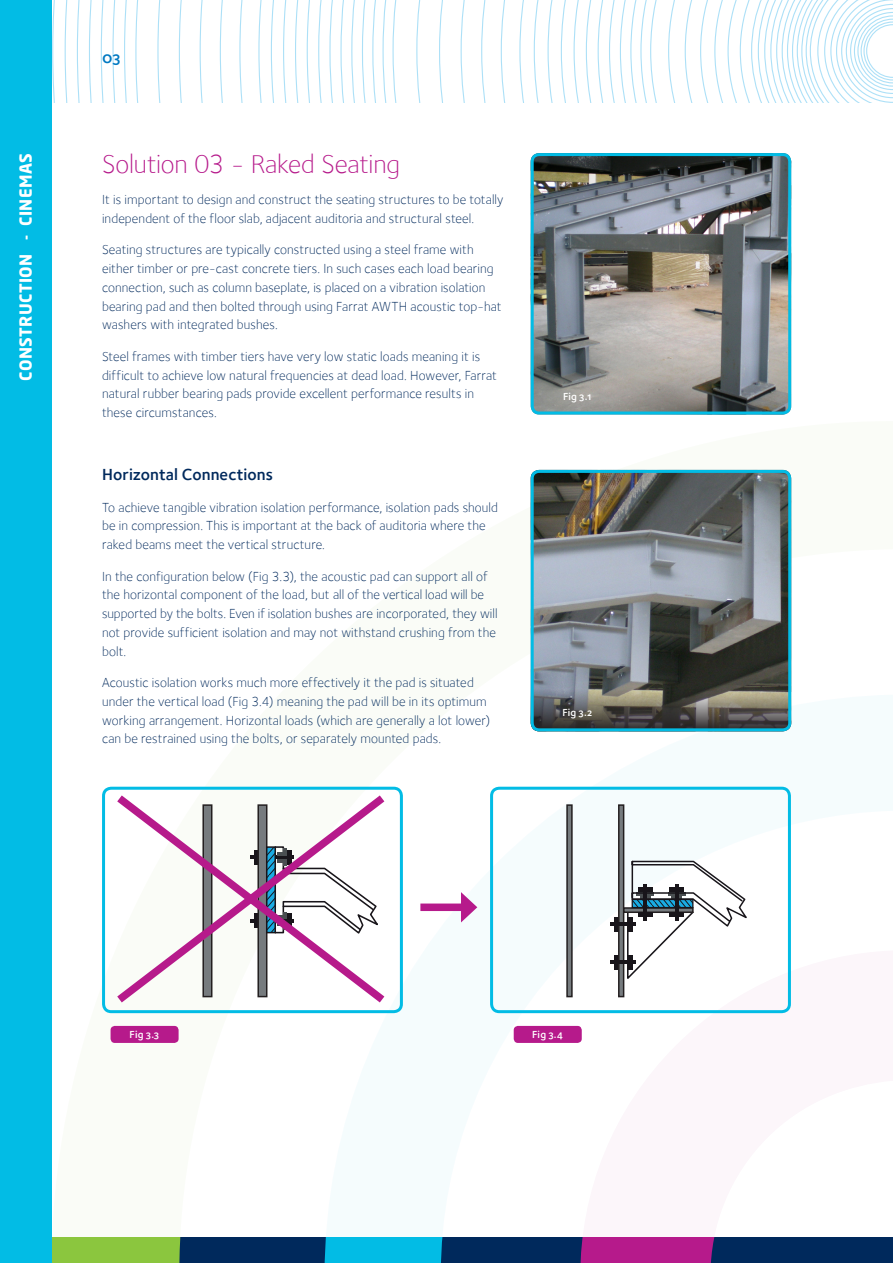
<style>
.page{position:relative;width:893px;height:1263px;background:#fff}
.page>*{position:absolute;margin:0;border:0;box-sizing:border-box;transform-origin:0 0}
.Page_Headings{font:300 27px "Foundry Sterling";letter-spacing:-.005em;color:#b61a8b}
.Body_Copy{font:16.5px "Foundry Sterling Demi OSF";letter-spacing:.005em;color:#00295c}
.t1{font:700 16.5px "Neo Sans Std";letter-spacing:.025em;color:#fff}
.t2{font:16.5px "Foundry Sterling Demi OSF";color:#0079c2}
.Body_Copy-2{font:300 13.5px/18.8px "Foundry Sterling";letter-spacing:.01em;color:#00295c}
.Page_Headings-2{font:10.5px "Foundry Sterling Demi OSF";letter-spacing:.02em;color:#fff}
</style>
<div class="page">
<svg style="left:51px;top:1237px;width:842px;height:26px;background:#315271"></svg>
<svg style="left:51px;top:0;width:842px;height:102px"></svg>
<div style="left:0;top:0;width:51px;height:1263px;background:#02bce5"></div>
<img style="left:531px;top:154px;width:260px;height:260px">
<div style="left:531px;top:153px;width:260px;height:261px;border:3px solid #02bce5;border-radius:7px"></div>
<img style="left:531px;top:470px;width:259px;height:219px">
<svg style="left:531px;top:689px;width:260px;height:42px;background:#625f58"></svg>
<div style="left:531px;top:470px;width:260px;height:261px;border:3px solid #02bce5;border-radius:7px"></div>
<div style="left:420px;top:903px;width:47px;height:8px;background:#b61a8b"></div>
<svg style="left:461px;top:892px;width:16px;height:30px"></svg>
<div style="left:111px;top:1026px;width:68px;height:17px;background:#b61a8b;border-radius:4px"></div>
<div style="left:514px;top:1026px;width:68px;height:17px;background:#b61a8b;border-radius:4px"></div>
<svg style="left:117px;top:795px;width:268px;height:208px"></svg>
<div style="left:102px;top:787px;width:301px;height:226px;border:3px solid #02bce5;border-radius:8px"></div>
<div style="left:490px;top:787px;width:301px;height:226px;border:3px solid #02bce5;border-radius:8px"></div>
<hr style="left:614px;top:917px;width:4px;height:14px;background:#18151a">
<svg style="left:610px;top:922px;width:4px;height:4px"></svg>
<hr style="left:614px;top:955px;width:4px;height:14px;background:#18151a">
<svg style="left:610px;top:960px;width:4px;height:4px"></svg>
<div style="left:567px;top:805px;width:5px;height:191px;background:#767b7e"></div>
<div style="left:566px;top:804px;width:7px;height:193px;border:2px solid #231f20"></div>
<svg style="left:624px;top:907px;width:2px;height:6px"></svg>
<div style="left:618px;top:804px;width:6px;height:193px;border:2px solid #231f20"></div>
<svg style="left:626px;top:860px;width:121px;height:119px"></svg>
<hr style="left:643px;top:884px;width:4px;height:28px;background:#18151a">
<hr style="left:675px;top:884px;width:4px;height:29px;background:#18151a">
<hr style="left:617px;top:922px;width:19px;height:4px;background:#18151a">
<hr style="left:617px;top:960px;width:19px;height:4px;background:#18151a">
<p class="t2" style="left:102px;top:48px;width:20px">03</p>
<p class="t1" style="left:15px;top:381px;width:229px;rotate:-90deg">CONSTRUCTION - CINEMAS</p>
<p class="Page_Headings" style="left:102px;top:148px;width:300px">Solution 03 - Raked Seating</p>
<p class="Body_Copy-2" style="left:102px;top:190px;width:403px">It is important to design and construct the seating structures to be totally independent of the floor slab, adjacent auditoria and structural steel.</p>
<p class="Body_Copy-2" style="left:102px;top:240px;width:401px">Seating structures are typically constructed using a steel frame with either timber or pre-cast concrete tiers. In such cases each load bearing connection, such as column baseplate, is placed on a vibration isolation bearing pad and then bolted through using Farrat AWTH acoustic top-hat washers with integrated bushes.</p>
<p class="Body_Copy-2" style="left:102px;top:347px;width:396px">Steel frames with timber tiers have very low static loads meaning it is difficult to achieve low natural frequencies at dead load. However, Farrat natural rubber bearing pads provide excellent performance results in these circumstances.</p>
<p class="Body_Copy" style="left:102px;top:465px;width:172px">Horizontal Connections</p>
<p class="Body_Copy-2" style="left:102px;top:498px;width:398px">To achieve tangible vibration isolation performance, isolation pads should be in compression. This is important at the back of auditoria where the raked beams meet the vertical structure.</p>
<p class="Body_Copy-2" style="left:102px;top:567px;width:397px">In the configuration below (Fig 3.3), the acoustic pad can support all of the horizontal component of the load, but all of the vertical load will be supported by the bolts. Even if isolation bushes are incorporated, they will not provide sufficient isolation and may not withstand crushing from the bolt.</p>
<p class="Body_Copy-2" style="left:102px;top:673px;width:390px">Acoustic isolation works much more effectively it the pad is situated under the vertical load (Fig 3.4) meaning the pad will be in its optimum working arrangement. Horizontal loads (which are generally a lot lower) can be restrained using the bolts, or separately mounted pads.</p>
<p class="Page_Headings-2" style="left:563px;top:390px;width:30px">Fig 3.1</p>
<p class="Page_Headings-2" style="left:562px;top:706px;width:31px">Fig 3.2</p>
<p class="Page_Headings-2" style="left:130px;top:1028px;width:31px">Fig 3.3</p>
<p class="Page_Headings-2" style="left:532px;top:1028px;width:32px">Fig 3.4</p>
</div>
